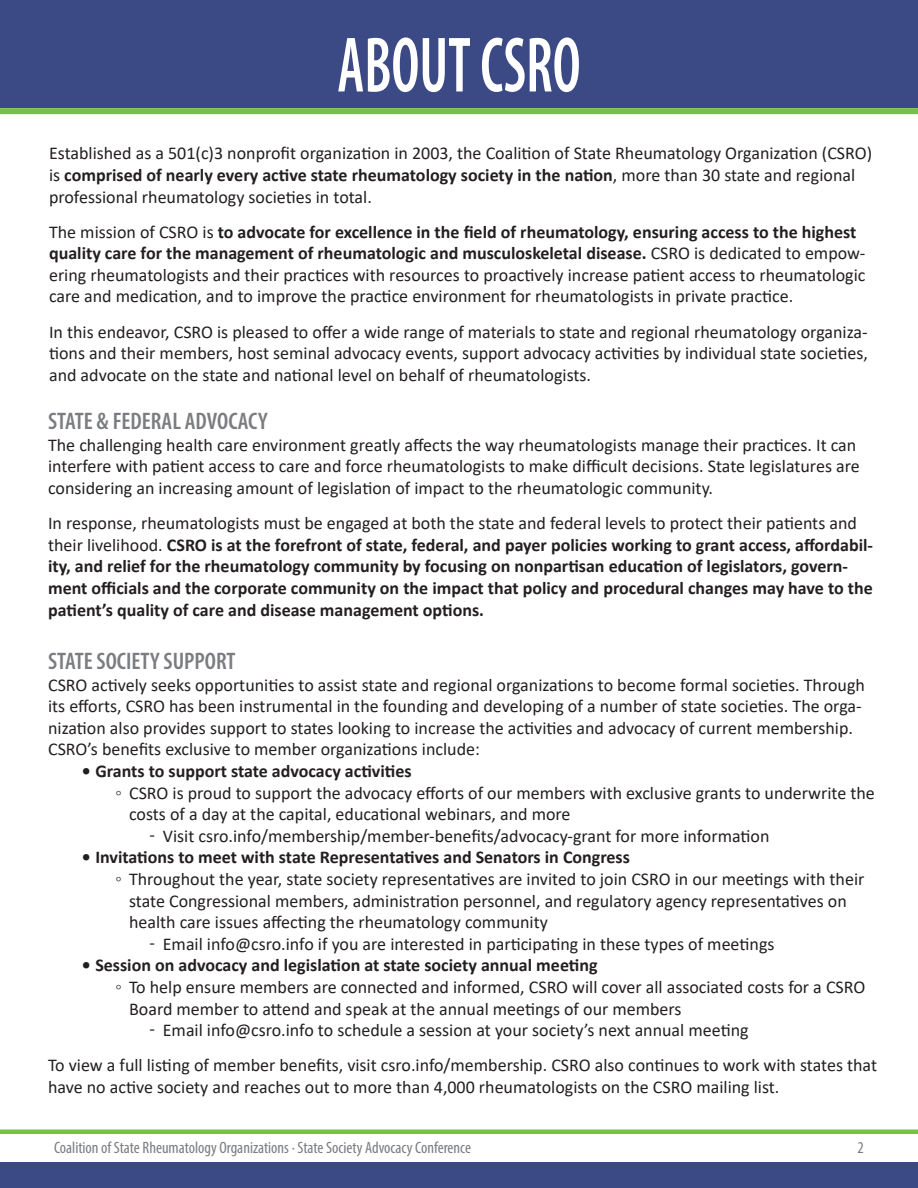
<style>
.page{position:relative;width:918px;height:1188px;background:#fff}
.page>*{position:absolute;margin:0;border:0;box-sizing:border-box;transform-origin:0 0}
.t1{font:600 condensed 79.2px "Myriad Pro";color:#fff;scale:.76 1}
.t2{font:600 condensed 24px "Myriad Pro";color:#7a7c7f}
.t3{font:18px/21.6px "Calibri";color:#231f20}
.t4{font:700 18px/21.6px "Calibri";color:#231f20}
.t5{font:condensed 16.5px "Myriad Pro";color:#7a7c7f}
.s1{font-weight:700}
.s2{font-weight:400}
</style>
<div class="page">
<div style="left:0;top:0;width:918px;height:108px;background:#3b4984"></div>
<hr style="left:0;top:1130px;width:918px;height:4px;background:#75c045">
<div style="left:0;top:1162px;width:918px;height:26px;background:#3b4984"></div>
<div style="left:0;top:108px;width:918px;height:6px;background:#75c045"></div>
<p class="t1" style="left:337px;top:16px;width:321px">ABOUT CSRO</p>
<p class="t3" style="left:49px;top:142px;width:825px">Established as a 501(c)3 nonprofit organization in 2003, the Coalition of State Rheumatology Organization (CSRO) is <span class="s1">comprised of nearly every active state rheumatology society in the nation</span>, more than 30 state and regional professional rheumatology societies in total.</p>
<p class="t3" style="left:49px;top:220px;width:818px">The mission of CSRO is <span class="s1">to advocate for excellence in the field of rheumatology, ensuring access to the highest quality care for the management of rheumatologic and musculoskeletal disease.</span> CSRO is dedicated to empow&shy;ering rheumatologists and their practices with resources to proactively increase patient access to rheumatologic care and medication, and to improve the practice environment for rheumatologists in private practice.</p>
<p class="t3" style="left:49px;top:320px;width:820px;text-align:justify">In this endeavor, CSRO is pleased to offer a wide range of materials to state and regional rheumatology organiza&shy;tions and their members, host seminal advocacy events, support advocacy activities by individual state societies, and advocate on the state and national level on behalf of rheumatologists.</p>
<p class="t2" style="left:48px;top:406px;width:221px">STATE &amp; FEDERAL ADVOCACY</p>
<p class="t3" style="left:48px;top:434px;width:813px">The challenging health care environment greatly affects the way rheumatologists manage their practices. It can interfere with patient access to care and force rheumatologists to make difficult decisions. State legislatures are considering an increasing amount of legislation of impact to the rheumatologic community.</p>
<p class="t4" style="left:48px;top:512px;width:826px"><span class="s2">In response, rheumatologists must be engaged at both the state and federal levels to protect their patients and their livelihood.</span> CSRO is at the forefront of state, federal, and payer policies working to grant access, affordabil&shy;ity, and relief for the rheumatology community by focusing on nonpartisan education of legislators, govern&shy;ment officials and the corporate community on the impact that policy and procedural changes may have to the patient’s quality of care and disease management options.</p>
<p class="t2" style="left:48px;top:646px;width:189px">STATE SOCIETY SUPPORT</p>
<p class="t3" style="left:48px;top:673px;width:818px">CSRO actively seeks opportunities to assist state and regional organizations to become formal societies. Through its efforts, CSRO has been instrumental in the founding and developing of a number of state societies. The orga&shy;nization also provides support to states looking to increase the activities and advocacy of current membership.<br>CSRO’s benefits exclusive to member organizations include:</p>
<p class="t4" style="left:82px;top:760px;width:331px">• Grants to support state advocacy activities</p>
<p class="t3" style="left:129px;top:781px;width:747px;text-indent:-14px">◦ CSRO is proud to support the advocacy efforts of our members with exclusive grants to underwrite the costs of a day at the capital, educational webinars, and more</p>
<p class="t3" style="left:149px;top:824px;width:622px">ͳ Visit csro.info/membership/member-benefits/advocacy-grant for more information</p>
<p class="t4" style="left:82px;top:846px;width:550px">• Invitations to meet with state Representatives and Senators in Congress</p>
<p class="t3" style="left:129px;top:868px;width:737px;text-indent:-14px">◦ Throughout the year, state society representatives are invited to join CSRO in our meetings with their state Congressional members, administration personnel, and regulatory agency representatives on health care issues affecting the rheumatology community</p>
<p class="t3" style="left:149px;top:932px;width:627px">ͳ Email info@csro.info if you are interested in participating in these types of meetings</p>
<p class="t4" style="left:82px;top:954px;width:517px">• Session on advocacy and legislation at state society annual meeting</p>
<p class="t3" style="left:129px;top:976px;width:738px;text-indent:-14px">◦ To help ensure members are connected and informed, CSRO will cover all associated costs for a CSRO<br>Board member to attend and speak at the annual meetings of our members</p>
<p class="t3" style="left:149px;top:1019px;width:601px">ͳ Email info@csro.info to schedule a session at your society’s next annual meeting</p>
<p class="t3" style="left:48px;top:1054px;width:831px">To view a full listing of member benefits, visit csro.info/membership. CSRO also continues to work with states that have no active society and reaches out to more than 4,000 rheumatologists on the CSRO mailing list.</p>
<p class="t5" style="left:54px;top:1137px;width:419px">Coalition of State Rheumatology Organizations · State Society Advocacy Conference</p>
<p class="t5" style="left:858px;top:1137px;width:8px">2</p>
</div>
